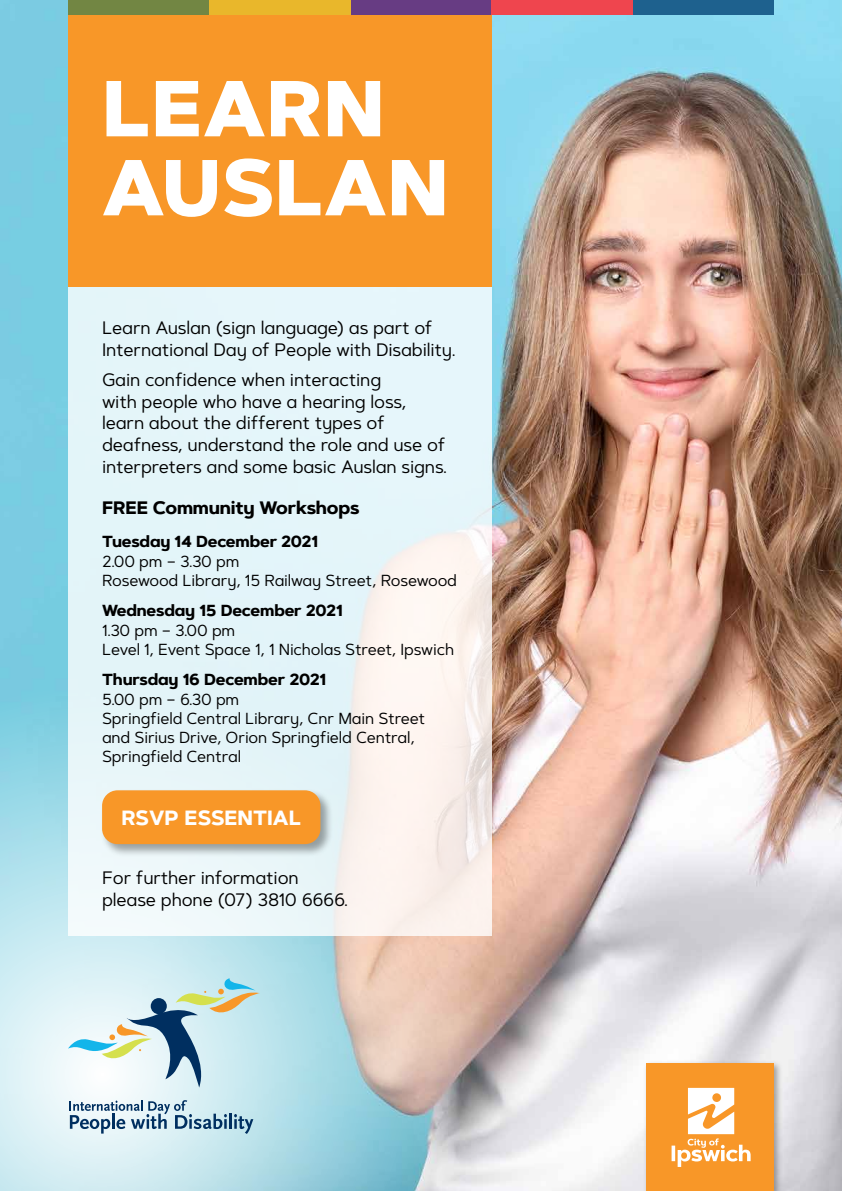
<style>
.page{position:relative;width:842px;height:1191px;background:#fff}
.page>*{position:absolute;margin:0;border:0;box-sizing:border-box;transform-origin:0 0}
.t1{font:800 79px/79px "Artegra Sans Alt";letter-spacing:.01em;color:#fff}
.t2{font:700 20.6px "Artegra Sans Alt";color:#fff}
.t3{font:18px/21.6px "Artegra Sans Alt";letter-spacing:-.01em;color:#000}
.t4{font:700 18px "Artegra Sans Alt";letter-spacing:-.01em;color:#000}
.t5{font:16px/19.2px "Artegra Sans Alt";letter-spacing:-.01em;color:#000}
.t6{font:700 16px "Artegra Sans Alt";letter-spacing:-.01em;color:#000}
</style>
<div class="page">
<img style="left:0;top:0;width:842px;height:1191px">
<svg style="left:0;top:640px;width:535px;height:551px;background:#c1d2d4"></svg>
<svg style="left:68px;top:286px;width:424px;height:649px;background:#e9f4f6"></svg>
<div style="left:68px;top:14px;width:424px;height:272px;background:#f89728"></div>
<div style="left:633px;top:0;width:141px;height:14px;background:#1e618e"></div>
<div style="left:68px;top:0;width:141px;height:14px;background:#728643"></div>
<div style="left:350px;top:0;width:142px;height:14px;background:#673c83"></div>
<div style="left:209px;top:0;width:141px;height:14px;background:#e9b72b"></div>
<div style="left:492px;top:0;width:141px;height:14px;background:#ef454e"></div>
<div style="left:643px;top:1060px;width:140px;height:131px;background:#000;opacity:.35"></div>
<div style="left:646px;top:1063px;width:128px;height:128px;background:#f89728"></div>
<svg style="left:671px;top:1087px;width:80px;height:80px"></svg>
<svg style="left:68px;top:978px;width:192px;height:109px"></svg>
<div style="left:151px;top:998px;width:16px;height:16px;background:#002f60;border-radius:50%"></div>
<svg style="left:69px;top:1100px;width:158px;height:33px;background:#a8c0d0"></svg>
<hr style="left:229px;top:1113px;width:3px;height:15px;background:#002f60">
<svg style="left:234px;top:1114px;width:19px;height:20px"></svg>
<div style="left:101px;top:788px;width:232px;height:69px;background:#000;opacity:.35"></div>
<div style="left:102px;top:790px;width:218px;height:54px;background:#f89728;border-radius:15px"></div>
<h1 class="t1" style="left:102px;top:69px;width:348px">LEARN<br>AUSLAN</h1>
<p class="t3" style="left:102px;top:317px;width:355px">Learn Auslan (sign language) as part of<br>International Day of People with Disability.</p>
<p class="t3" style="left:102px;top:369px;width:346px">Gain confidence when interacting<br>with people who have a hearing loss, learn about the different types of deafness, understand the role and use of interpreters and some basic Auslan signs.</p>
<p class="t4" style="left:102px;top:494px;width:259px">FREE Community Workshops</p>
<p class="t6" style="left:102px;top:530px;width:218px">Tuesday 14 December 2021</p>
<p class="t5" style="left:102px;top:551px;width:356px">2.00 pm – 3.30 pm<br>Rosewood Library, 15 Railway Street, Rosewood</p>
<p class="t6" style="left:102px;top:599px;width:242px">Wednesday 15 December 2021</p>
<p class="t5" style="left:102px;top:620px;width:354px">1.30 pm – 3.00 pm<br>Level 1, Event Space 1, 1 Nicholas Street, Ipswich</p>
<p class="t6" style="left:102px;top:668px;width:226px">Thursday 16 December 2021</p>
<p class="t5" style="left:102px;top:689px;width:325px">5.00 pm – 6.30 pm<br>Springfield Central Library, Cnr Main Street and Sirius Drive, Orion Springfield Central,<br>Springfield Central</p>
<p class="t2" style="left:121px;top:802px;width:181px">RSVP ESSENTIAL</p>
<p class="t3" style="left:102px;top:867px;width:248px">For further information please phone (07) 3810 6666.</p>
</div>
